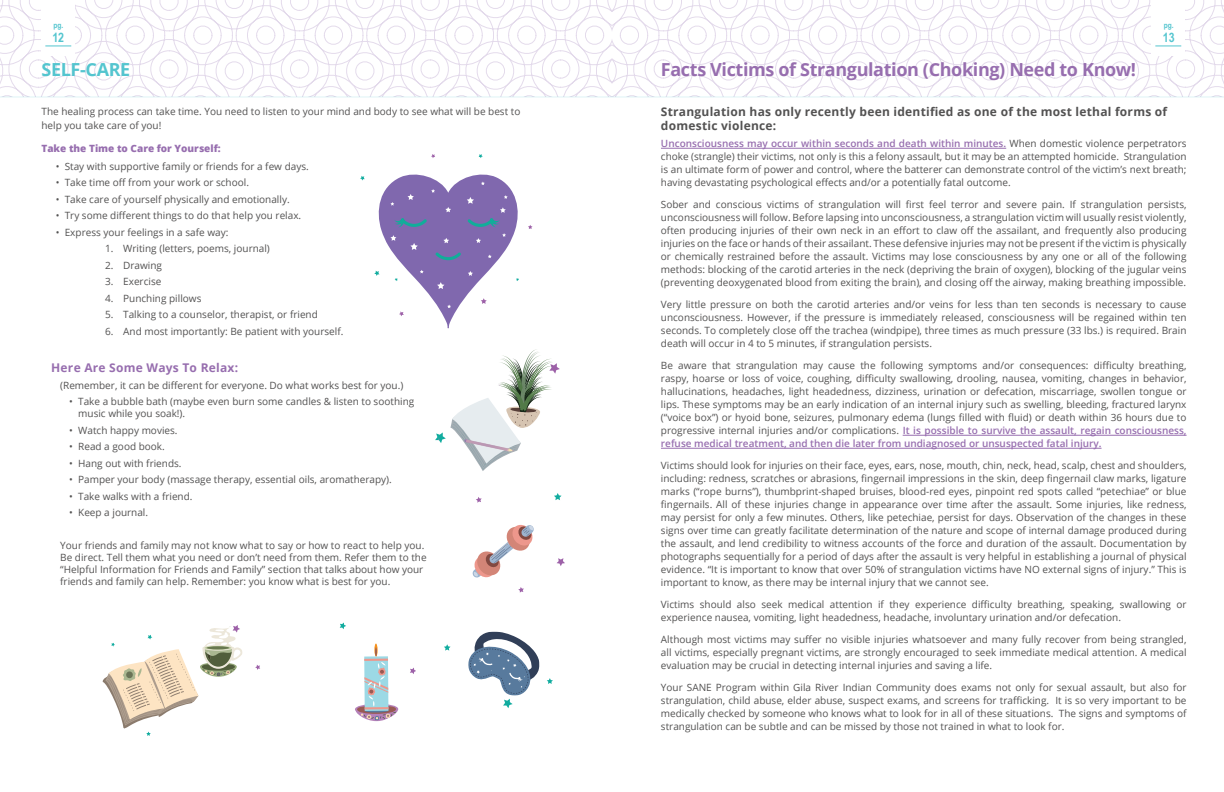
<style>
.page{position:relative;width:1224px;height:792px;background:#fff}
.page>*{position:absolute;margin:0;border:0;box-sizing:border-box;transform-origin:0 0}
.t1{font:700 18px "Open Sans";letter-spacing:-.02em;color:#976eaf}
.t2{font:700 18px "Open Sans";letter-spacing:-.02em;color:#54c5cf}
.t3{font:700 13px "Arial Narrow";color:#54c5cf}
.t4{font:700 12px/14.4px "Open Sans";letter-spacing:.02em;color:#535252}
.t5{font:700 12px "Open Sans";letter-spacing:.02em;color:#976eaf}
.t6{font:10px/13px "Open Sans";color:#535252;text-align:justify}
.t7{font:800 10px "Open Sans";color:#976eaf}
.t8{font:700 8px "Arial Narrow";color:#54c5cf}
.s1{font-weight:600;color:#976eaf}
</style>
<div class="page">
<svg style="left:0;top:0;width:1224px;height:96px"></svg>
<hr style="left:612px;top:96px;width:612px;height:1px;background:#54c5cf">
<hr style="left:0;top:96px;width:612px;height:1px;background:#54c5cf">
<svg style="left:554px;top:493px;width:8px;height:7px"></svg>
<svg style="left:473px;top:525px;width:61px;height:53px"></svg>
<svg style="left:435px;top:349px;width:125px;height:122px"></svg>
<svg style="left:360px;top:176px;width:5px;height:4px"></svg>
<svg style="left:431px;top:154px;width:4px;height:4px"></svg>
<svg style="left:479px;top:154px;width:4px;height:4px"></svg>
<svg style="left:374px;top:174px;width:145px;height:154px"></svg>
<svg style="left:528px;top:225px;width:5px;height:4px"></svg>
<svg style="left:476px;top:497px;width:6px;height:6px"></svg>
<svg style="left:518px;top:587px;width:6px;height:6px"></svg>
<svg style="left:557px;top:558px;width:8px;height:8px"></svg>
<svg style="left:255px;top:665px;width:5px;height:5px"></svg>
<svg style="left:103px;top:625px;width:140px;height:111px"></svg>
<svg style="left:468px;top:632px;width:72px;height:76px"></svg>
<svg style="left:444px;top:644px;width:7px;height:7px"></svg>
<svg style="left:547px;top:678px;width:6px;height:6px"></svg>
<svg style="left:355px;top:643px;width:43px;height:78px"></svg>
<svg style="left:410px;top:668px;width:6px;height:6px"></svg>
<svg style="left:340px;top:622px;width:6px;height:7px"></svg>
<hr style="left:661px;top:148px;width:345px;height:1px;background:#976eaf">
<hr style="left:903px;top:435px;width:284px;height:1px;background:#976eaf">
<hr style="left:661px;top:448px;width:441px;height:1px;background:#976eaf">
<p class="t8" style="left:53px;top:20px;width:11px">pg.</p>
<h2 class="t3" style="left:52px;top:28px;width:13px">12</h2>
<h1 class="t2" style="left:42px;top:57px;width:90px">SELF-CARE</h1>
<p class="t6" style="left:42px;top:104px;width:480px;line-height:14px">The healing process can take time. You need to listen to your mind and body to see what will be best to help you take care of you!</p>
<p class="t7" style="left:42px;top:141px;width:181px">Take the Time to Care for Yourself:</p>
<p class="t6" style="left:56px;top:159px;width:255px">• Stay with supportive family or friends for a few days.</p>
<p class="t6" style="left:56px;top:176px;width:195px">• Take time off from your work or school.</p>
<p class="t6" style="left:56px;top:192px;width:235px">• Take care of yourself physically and emotionally.</p>
<p class="t6" style="left:56px;top:209px;width:247px">• Try some different things to do that help you relax.</p>
<p class="t6" style="left:56px;top:225px;width:174px">• Express your feelings in a safe way:</p>
<p class="t6" style="left:105px;top:242px;width:166px">1. Writing (letters, poems, journal)</p>
<p class="t6" style="left:105px;top:258px;width:58px">2. Drawing</p>
<p class="t6" style="left:105px;top:275px;width:58px">3. Exercise</p>
<p class="t6" style="left:105px;top:291px;width:98px">4. Punching pillows</p>
<p class="t6" style="left:105px;top:308px;width:214px">5. Talking to a counselor, therapist, or friend</p>
<p class="t6" style="left:105px;top:324px;width:240px">6. And most importantly: Be patient with yourself.</p>
<p class="t5" style="left:51px;top:360px;width:188px">Here Are Some Ways To Relax:</p>
<p class="t6" style="left:60px;top:379px;width:345px">(Remember, it can be different for everyone. Do what works best for you.)</p>
<p class="t6" style="left:78px;top:396px;width:338px;line-height:12px;text-indent:-9px">• Take a bubble bath (maybe even burn some candles &amp; listen to soothing music while you soak!).</p>
<p class="t6" style="left:69px;top:424px;width:110px">• Watch happy movies.</p>
<p class="t6" style="left:69px;top:440px;width:97px">• Read a good book.</p>
<p class="t6" style="left:69px;top:457px;width:114px">• Hang out with friends.</p>
<p class="t6" style="left:69px;top:473px;width:324px">• Pamper your body (massage therapy, essential oils, aromatherapy).</p>
<p class="t6" style="left:69px;top:490px;width:125px">• Take walks with a friend.</p>
<p class="t6" style="left:69px;top:506px;width:80px">• Keep a journal.</p>
<p class="t6" style="left:60px;top:540px;width:368px;line-height:12px;text-align:left">Your friends and family may not know what to say or how to react to help you.<br>Be direct. Tell them what you need or don’t need from them. Refer them to the “Helpful Information for Friends and Family” section that talks about how your friends and family can help. Remember: you know what is best for you.</p>
<p class="t8" style="left:1164px;top:20px;width:11px">pg.</p>
<h2 class="t3" style="left:1163px;top:28px;width:13px">13</h2>
<h1 class="t1" style="left:661px;top:57px;width:477px">Facts Victims of Strangulation (Choking) Need to Know!</h1>
<p class="t4" style="left:661px;top:104px;width:508px">Strangulation has only recently been identified as one of the most lethal forms of domestic violence:</p>
<p class="t6" style="left:661px;top:137px;width:527px"><span class="s1">Unconsciousness may occur within seconds and death within minutes.</span> When domestic violence perpetrators choke (strangle) their victims, not only is this a felony assault, but it may be an attempted homicide. Strangulation is an ultimate form of power and control, where the batterer can demonstrate control of the victim’s next breath; having devastating psychological effects and/or a potentially fatal outcome.</p>
<p class="t6" style="left:661px;top:198px;width:527px">Sober and conscious victims of strangulation will first feel terror and severe pain. If strangulation persists, unconsciousness will follow. Before lapsing into unconsciousness, a strangulation victim will usually resist violently, often producing injuries of their own neck in an effort to claw off the assailant, and frequently also producing injuries on the face or hands of their assailant. These defensive injuries may not be present if the victim is physically or chemically restrained before the assault. Victims may lose consciousness by any one or all of the following methods: blocking of the carotid arteries in the neck (depriving the brain of oxygen), blocking of the jugular veins (preventing deoxygenated blood from exiting the brain), and closing off the airway, making breathing impossible.</p>
<p class="t6" style="left:661px;top:298px;width:527px">Very little pressure on both the carotid arteries and/or veins for less than ten seconds is necessary to cause unconsciousness. However, if the pressure is immediately released, consciousness will be regained within ten seconds. To completely close off the trachea (windpipe), three times as much pressure (33 lbs.) is required. Brain death will occur in 4 to 5 minutes, if strangulation persists.</p>
<p class="t6" style="left:661px;top:359px;width:527px">Be aware that strangulation may cause the following symptoms and/or consequences: difficulty breathing, raspy, hoarse or loss of voice, coughing, difficulty swallowing, drooling, nausea, vomiting, changes in behavior, hallucinations, headaches, light headedness, dizziness, urination or defecation, miscarriage, swollen tongue or lips. These symptoms may be an early indication of an internal injury such as swelling, bleeding, fractured larynx (“voice box”) or hyoid bone, seizures, pulmonary edema (lungs filled with fluid) or death within 36 hours due to progressive internal injuries and/or complications. <span class="s1">It is possible to survive the assault, regain consciousness, refuse medical treatment, and then die later from undiagnosed or unsuspected fatal injury.</span></p>
<p class="t6" style="left:661px;top:459px;width:527px">Victims should look for injuries on their face, eyes, ears, nose, mouth, chin, neck, head, scalp, chest and shoulders, including: redness, scratches or abrasions, fingernail impressions in the skin, deep fingernail claw marks, ligature marks (“rope burns”), thumbprint-shaped bruises, blood-red eyes, pinpoint red spots called “petechiae” or blue fingernails. All of these injuries change in appearance over time after the assault. Some injuries, like redness, may persist for only a few minutes. Others, like petechiae, persist for days. Observation of the changes in these signs over time can greatly facilitate determination of the nature and scope of internal damage produced during the assault, and lend credibility to witness accounts of the force and duration of the assault. Documentation by photographs sequentially for a period of days after the assault is very helpful in establishing a journal of physical evidence. “It is important to know that over 50% of strangulation victims have NO external signs of injury.” This is important to know, as there may be internal injury that we cannot see.</p>
<p class="t6" style="left:661px;top:598px;width:527px">Victims should also seek medical attention if they experience difficulty breathing, speaking, swallowing or experience nausea, vomiting, light headedness, headache, involuntary urination and/or defecation.</p>
<p class="t6" style="left:661px;top:633px;width:527px">Although most victims may suffer no visible injuries whatsoever and many fully recover from being strangled, all victims, especially pregnant victims, are strongly encouraged to seek immediate medical attention. A medical evaluation may be crucial in detecting internal injuries and saving a life.</p>
<p class="t6" style="left:661px;top:681px;width:527px">Your SANE Program within Gila River Indian Community does exams not only for sexual assault, but also for strangulation, child abuse, elder abuse, suspect exams, and screens for trafficking. It is so very important to be medically checked by someone who knows what to look for in all of these situations. The signs and symptoms of strangulation can be subtle and can be missed by those not trained in what to look for.</p>
</div>
